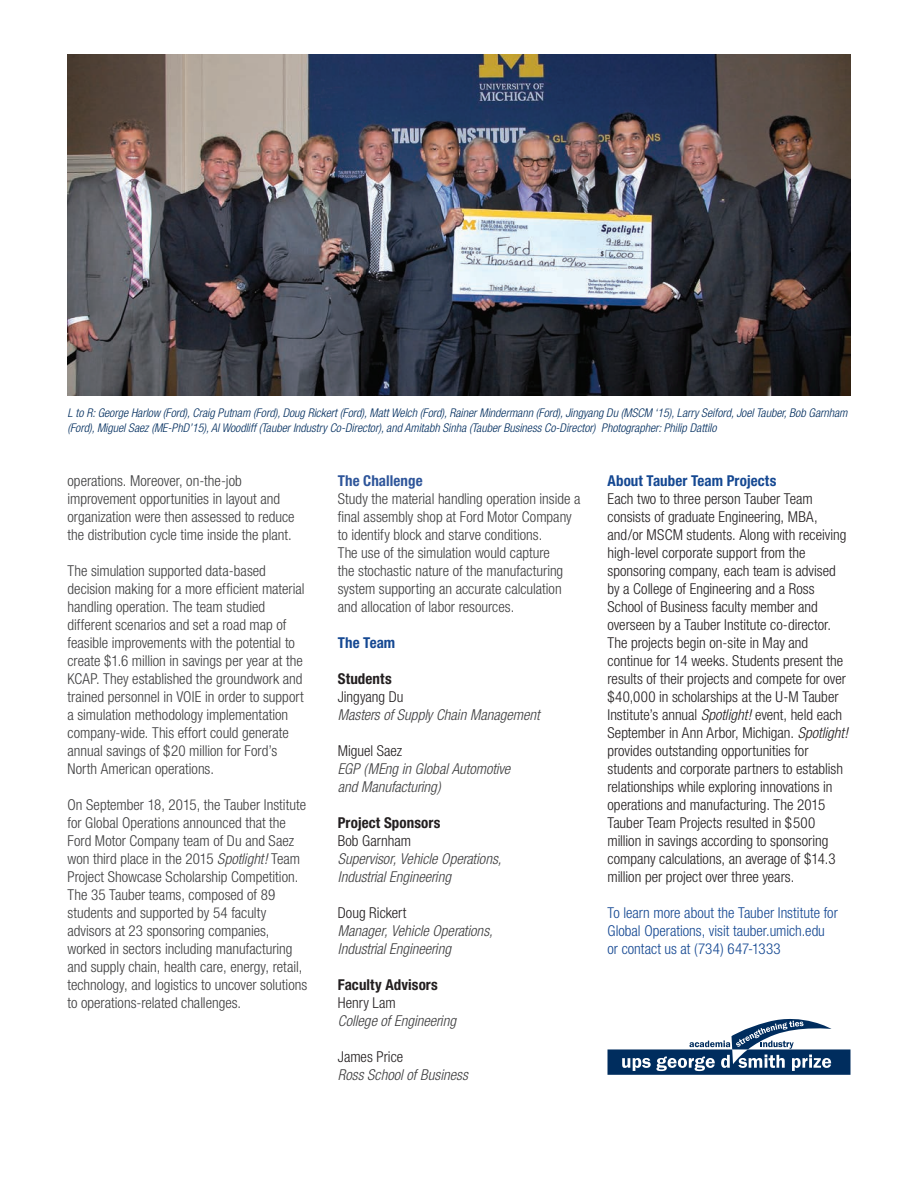
<style>
.page{position:relative;width:918px;height:1188px;background:#fff}
.page>*{position:absolute;margin:0;border:0;box-sizing:border-box;transform-origin:0 0}
.t1{font:300 condensed 15px/18px "Helvetica Neue";color:#3e3e3f}
.t2{font:300 condensed 15px/18px "Helvetica Neue";color:#231f20}
.t3{font:italic 300 condensed 15px/18px "Helvetica Neue";color:#3e3e3f}
.t4{font:300 condensed 15px/18px "Helvetica Neue";color:#154892}
.t5{font:700 condensed 15px "Helvetica Neue";letter-spacing:.005em;color:#231f20}
.t6{font:700 condensed 15px "Helvetica Neue";letter-spacing:.005em;color:#154892}
.t7{font:700 condensed 15px "Helvetica Neue";letter-spacing:.005em;color:#2e559a}
.t8{font:italic 300 condensed 12px/15px "Helvetica Neue";color:#002d5e}
.s1{font-style:italic}
</style>
<div class="page">
<svg style="left:608px;top:1019px;width:243px;height:56px"></svg>
<img style="left:68px;top:54px;width:782px;height:342px">
<p class="t8" style="left:68px;top:405px;width:781px">L to R: George Harlow (Ford), Craig Putnam (Ford), Doug Rickert (Ford), Matt Welch (Ford), Rainer Mindermann (Ford), Jingyang Du (MSCM ‘15), Larry Seiford, Joel Tauber, Bob Garnham (Ford), Miguel Saez (ME-PhD’15), Al Woodliff (Tauber Industry Co-Director), and Amitabh Sinha (Tauber Business Co-Director) Photographer: Philip Dattilo</p>
<p class="t1" style="left:68px;top:472px;width:229px">operations. Moreover, on-the-job improvement opportunities in layout and organization were then assessed to reduce the distribution cycle time inside the plant.</p>
<p class="t1" style="left:68px;top:562px;width:239px">The simulation supported data-based decision making for a more efficient material handling operation. The team studied different scenarios and set a road map of feasible improvements with the potential to create $1.6 million in savings per year at the KCAP. They established the groundwork and trained personnel in VOIE in order to support a simulation methodology implementation company-wide. This effort could generate annual savings of $20 million for Ford’s North American operations.</p>
<p class="t1" style="left:68px;top:796px;width:241px">On September 18, 2015, the Tauber Institute for Global Operations announced that the Ford Motor Company team of Du and Saez won third place in the 2015 <span class="s1">Spotlight!</span> Team Project Showcase Scholarship Competition.<br>The 35 Tauber teams, composed of 89 students and supported by 54 faculty advisors at 23 sponsoring companies, worked in sectors including manufacturing and supply chain, health care, energy, retail, technology, and logistics to uncover solutions to operations-related challenges.</p>
<p class="t7" style="left:338px;top:472px;width:86px">The Challenge</p>
<p class="t1" style="left:338px;top:490px;width:244px">Study the material handling operation inside a final assembly shop at Ford Motor Company to identify block and starve conditions.<br>The use of the simulation would capture<br>the stochastic nature of the manufacturing system supporting an accurate calculation and allocation of labor resources.</p>
<p class="t6" style="left:338px;top:634px;width:59px">The Team</p>
<p class="t5" style="left:338px;top:670px;width:55px">Students</p>
<p class="t2" style="left:338px;top:688px;width:67px">Jingyang Du</p>
<p class="t3" style="left:338px;top:706px;width:204px">Masters of Supply Chain Management</p>
<p class="t2" style="left:338px;top:742px;width:66px">Miguel Saez</p>
<p class="t3" style="left:338px;top:760px;width:174px">EGP (MEng in Global Automotive and Manufacturing)</p>
<p class="t5" style="left:338px;top:814px;width:104px">Project Sponsors</p>
<p class="t2" style="left:338px;top:832px;width:75px">Bob Garnham</p>
<p class="t3" style="left:338px;top:850px;width:165px">Supervisor, Vehicle Operations,<br>Industrial Engineering</p>
<p class="t2" style="left:338px;top:904px;width:70px">Doug Rickert</p>
<p class="t3" style="left:338px;top:922px;width:156px">Manager, Vehicle Operations,<br>Industrial Engineering</p>
<p class="t5" style="left:338px;top:976px;width:102px">Faculty Advisors</p>
<p class="t2" style="left:338px;top:994px;width:60px">Henry Lam</p>
<p class="t3" style="left:338px;top:1012px;width:120px">College of Engineering</p>
<p class="t2" style="left:338px;top:1048px;width:67px">James Price</p>
<p class="t3" style="left:338px;top:1066px;width:132px">Ross School of Business</p>
<p class="t6" style="left:608px;top:472px;width:170px">About Tauber Team Projects</p>
<p class="t2" style="left:608px;top:490px;width:242px">Each two to three person Tauber Team consists of graduate Engineering, MBA, and/or MSCM students. Along with receiving high-level corporate support from the sponsoring company, each team is advised by a College of Engineering and a Ross School of Business faculty member and overseen by a Tauber Institute co-director.<br>The projects begin on-site in May and continue for 14 weeks. Students present the results of their projects and compete for over $40,000 in scholarships at the U-M Tauber Institute’s annual <span class="s1">Spotlight!</span> event, held each September in Ann Arbor, Michigan. <span class="s1">Spotlight! </span>provides outstanding opportunities for students and corporate partners to establish relationships while exploring innovations in operations and manufacturing. The 2015<br>Tauber Team Projects resulted in $500 million in savings according to sponsoring company calculations, an average of $14.3 million per project over three years.</p>
<p class="t4" style="left:608px;top:904px;width:232px">To learn more about the Tauber Institute for<br>Global Operations, visit tauber.umich.edu or contact us at (734) 647-1333</p>
</div>
